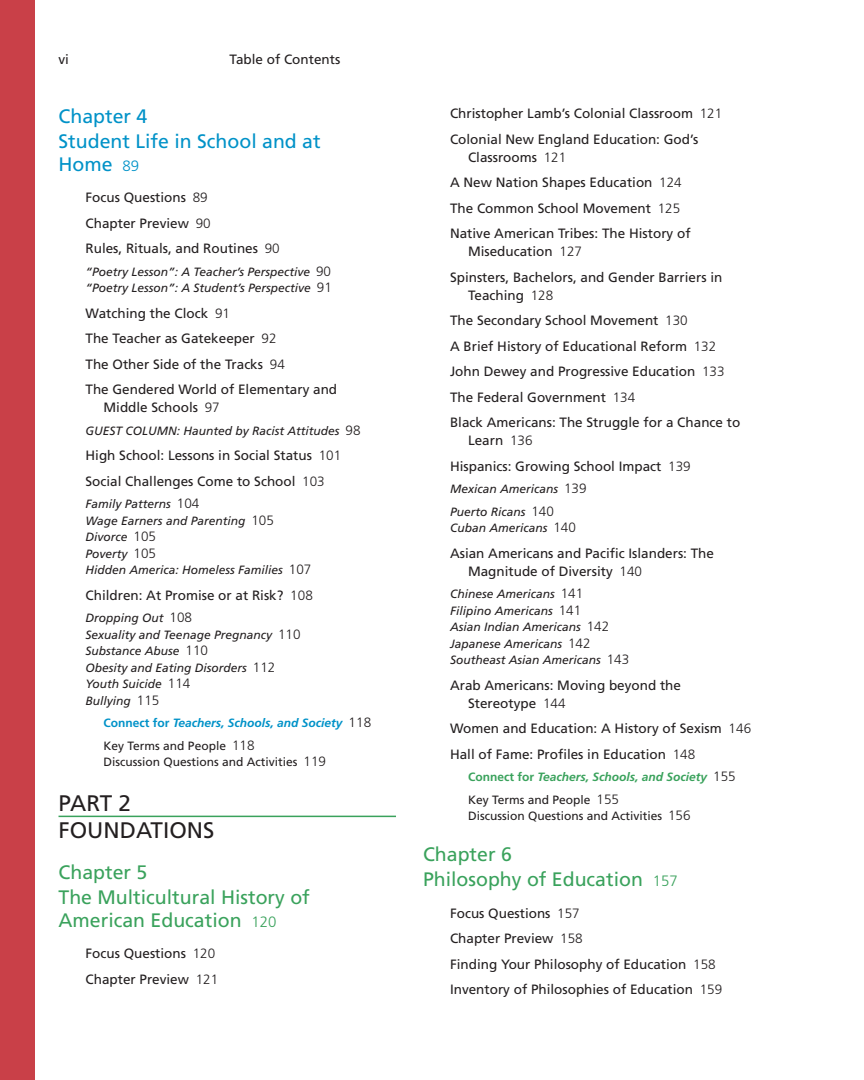
<style>
.page{position:relative;width:864px;height:1080px;background:#fff}
.page>*{position:absolute;margin:0;border:0;box-sizing:border-box;transform-origin:0 0}
.t1{font:22.5px/27px "Frutiger LT Std";color:#231f20}
.t2{font:19.5px/25.5px "Frutiger LT Std";color:#3aa25c}
.t3{font:19.5px/25.5px "Frutiger LT Std";color:#0092c8}
.t4{font:13.5px/25.5px "Frutiger LT Std";color:#231f20}
.t5{font:italic 12px/16.5px "Frutiger LT Std";color:#231f20}
.t6{font:12px "Frutiger LT Std";color:#231f20}
.t7{font:italic 700 12px/22.5px "Frutiger LT Std";color:#0092c8}
.t8{font:italic 700 12px/22.5px "Frutiger LT Std";color:#3aa25c}
.s1{font-weight:300;font-size:15px}
.s2{font-weight:300}
.s3{font-weight:300;font-style:normal;font-size:13.5px}
.s4{font-style:normal}
.s5{font-weight:300;font-style:normal;font-size:13.5px;color:#231f20}
.s6{font-weight:400;font-style:normal;color:#231f20}
.s7{font-weight:300;font-size:13.5px}
</style>
<div class="page">
<hr style="left:59px;top:816px;width:337px;height:1px;background:#3aa25c">
<div style="left:0;top:0;width:35px;height:1080px;background:#c94048"></div>
<p class="t4" style="left:59px;top:48px;width:12px">vi</p>
<p class="t4" style="left:230px;top:48px;width:112px">Table of Contents</p>
<h2 class="t3" style="left:59px;top:105px;width:264px">Chapter 4<br>Student Life in School and at</h2>
<h2 class="t3" style="left:59px;top:153px;width:82px">Home <span class="s1">89</span></h2>
<p class="t4" style="left:86px;top:186px;width:196px">Focus Questions <span class="s2">89<br></span>Chapter Preview <span class="s2">90<br></span>Rules, Rituals, and Routines <span class="s2">90</span></p>
<p class="t5" style="left:86px;top:264px;width:248px">“Poetry Lesson”: A Teacher’s Perspective <span class="s3">90 </span>“Poetry Lesson”: A Student’s Perspective <span class="s3">91</span></p>
<p class="t4" style="left:86px;top:301px;width:253px">Watching the Clock <span class="s2">91<br></span>The Teacher as Gatekeeper <span class="s2">92<br></span>The Other Side of the Tracks <span class="s2">94<br></span>The Gendered World of Elementary and</p>
<p class="t4" style="left:104px;top:396px;width:118px">Middle Schools <span class="s2">97</span></p>
<p class="t5" style="left:86px;top:423px;width:277px">GUEST COLUMN: Haunted by Racist Attitudes <span class="s3">98</span></p>
<p class="t4" style="left:86px;top:444px;width:257px">High School: Lessons in Social Status <span class="s2">101<br></span>Social Challenges Come to School <span class="s2">103</span></p>
<p class="t5" style="left:86px;top:497px;width:227px">Family Patterns <span class="s3">104<br></span>Wage Earners and Parenting <span class="s3">105<br></span>Divorce <span class="s3">105<br></span>Poverty <span class="s3">105<br></span>Hidden America: Homeless Families <span class="s3">107</span></p>
<p class="t4" style="left:86px;top:583px;width:229px">Children: At Promise or at Risk? <span class="s2">108</span></p>
<p class="t5" style="left:86px;top:611px;width:217px">Dropping Out <span class="s3">108<br></span>Sexuality and Teenage Pregnancy <span class="s3">110<br></span>Substance Abuse <span class="s3">110<br></span>Obesity and Eating Disorders <span class="s3">112<br></span>Youth Suicide <span class="s3">114<br></span>Bullying <span class="s3">115</span></p>
<p class="t7" style="left:104px;top:713px;width:269px"><span class="s4">Connect for</span> Teachers, Schools, and Society <span class="s5">118<br></span><span class="s6">Key Terms and People</span> <span class="s5">118</span></p>
<p class="t6" style="left:104px;top:757px;width:224px">Discussion Questions and Activities <span class="s7">119</span></p>
<h1 class="t1" style="left:59px;top:792px;width:157px">PART 2<br>FOUNDATIONS</h1>
<h2 class="t2" style="left:59px;top:861px;width:253px">Chapter 5<br>The Multicultural History of</h2>
<h2 class="t2" style="left:59px;top:909px;width:219px">American Education <span class="s1">120</span></h2>
<p class="t4" style="left:86px;top:942px;width:134px">Focus Questions <span class="s2">120<br></span>Chapter Preview <span class="s2">121</span></p>
<p class="t4" style="left:450px;top:102px;width:274px">Christopher Lamb’s Colonial Classroom <span class="s2">121<br></span>Colonial New England Education: God’s</p>
<p class="t4" style="left:450px;top:145px;width:242px;text-indent:18px">Classrooms <span class="s2">121<br></span>A New Nation Shapes Education <span class="s2">124<br></span>The Common School Movement <span class="s2">125<br></span>Native American Tribes: The History of</p>
<p class="t4" style="left:450px;top:240px;width:274px;text-indent:18px">Miseducation <span class="s2">127<br></span>Spinsters, Bachelors, and Gender Barriers in</p>
<p class="t4" style="left:450px;top:283px;width:292px;text-indent:18px">Teaching <span class="s2">128<br></span>The Secondary School Movement <span class="s2">130<br></span>A Brief History of Educational Reform <span class="s2">132<br></span>John Dewey and Progressive Education <span class="s2">133<br></span>The Federal Government <span class="s2">134<br></span>Black Americans: The Struggle for a Chance to</p>
<p class="t4" style="left:450px;top:429px;width:242px;text-indent:18px">Learn <span class="s2">136<br></span>Hispanics: Growing School Impact <span class="s2">139</span></p>
<p class="t5" style="left:450px;top:479px;width:138px;line-height:22.5px">Mexican Americans <span class="s3">139<br></span>Puerto Ricans <span class="s3">140</span></p>
<p class="t5" style="left:450px;top:521px;width:127px">Cuban Americans <span class="s3">140</span></p>
<p class="t4" style="left:468px;top:545px;width:248px;line-height:18px;text-indent:-18px">Asian Americans and Pacifc Islanders: The<br>Magnitude of Diversity <span class="s2">140</span></p>
<p class="t5" style="left:450px;top:587px;width:181px">Chinese Americans <span class="s3">141<br></span>Filipino Americans <span class="s3">141<br></span>Asian Indian Americans <span class="s3">142<br></span>Japanese Americans <span class="s3">142<br></span>Southeast Asian Americans <span class="s3">143</span></p>
<p class="t4" style="left:468px;top:677px;width:215px;line-height:18px;text-indent:-18px">Arab Americans: Moving beyond the<br>Stereotype <span class="s2">144</span></p>
<p class="t4" style="left:450px;top:717px;width:303px">Women and Education: A History of Sexism <span class="s2">146<br></span>Hall of Fame: Profles in Education <span class="s2">148</span></p>
<p class="t8" style="left:468px;top:767px;width:269px"><span class="s4">Connect for</span> Teachers, Schools, and Society <span class="s5">155<br></span><span class="s6">Key Terms and People</span> <span class="s5">155</span></p>
<p class="t6" style="left:468px;top:811px;width:224px">Discussion Questions and Activities <span class="s7">156</span></p>
<h2 class="t2" style="left:423px;top:843px;width:256px">Chapter 6<br>Philosophy of Education <span class="s1">157</span></h2>
<p class="t4" style="left:450px;top:901px;width:274px">Focus Questions <span class="s2">157<br></span>Chapter Preview <span class="s2">158<br></span>Finding Your Philosophy of Education <span class="s2">158<br></span>Inventory of Philosophies of Education <span class="s2">159</span></p>
</div>
